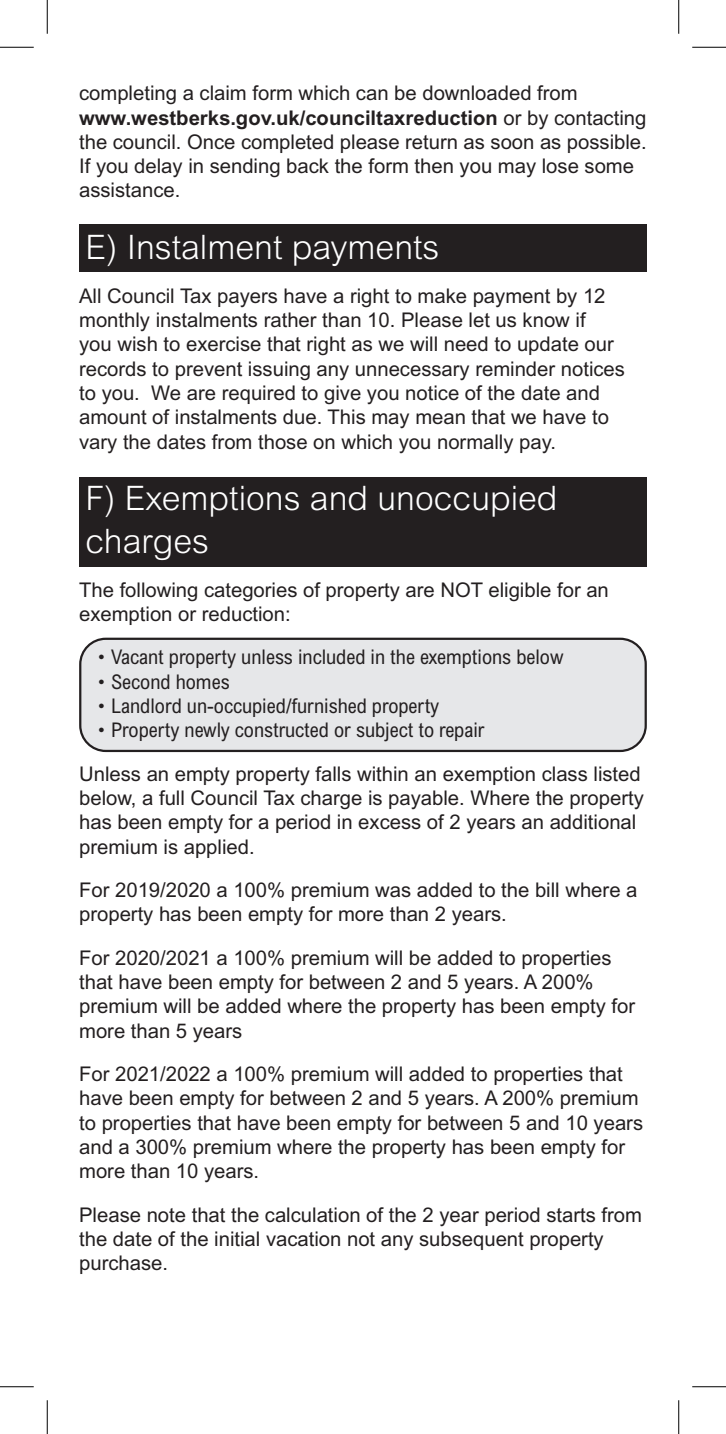
<style>
.page{position:relative;width:726px;height:1434px;background:#fff}
.page>*{position:absolute;margin:0;border:0;box-sizing:border-box;transform-origin:0 0}
.t1{font:300 33.75px/42.8px "Arial MT Std";color:#fff}
.t2{font:20.25px/24.3px "Arial MT Std";color:#231f20}
.t3{font:condensed 20.25px "Arial MT Std";color:#231f20}
.s1{font-weight:700}
</style>
<div class="page">
<div style="left:79px;top:224px;width:568px;height:48px;background:#231f20"></div>
<div style="left:79px;top:478px;width:568px;height:89px;background:#231f20"></div>
<div style="left:80px;top:639px;width:566px;height:112px;background:#e6e7e9;border-radius:26px"></div>
<div style="left:79px;top:638px;width:568px;height:114px;border:2px solid #231f20;border-radius:26px"></div>
<hr style="left:0;top:47px;width:34px;height:1px;background:#000">
<hr style="left:692px;top:47px;width:34px;height:1px;background:#000">
<hr style="left:0;top:1386px;width:34px;height:1px;background:#000">
<hr style="left:692px;top:1386px;width:34px;height:1px;background:#000">
<hr style="left:47px;top:0;width:1px;height:34px;background:#000">
<hr style="left:47px;top:1400px;width:1px;height:34px;background:#000">
<hr style="left:678px;top:0;width:1px;height:34px;background:#000">
<hr style="left:678px;top:1400px;width:1px;height:34px;background:#000">
<p class="t2" style="left:79px;top:81px;width:569px">completing a claim form which can be downloaded from <span class="s1">www.westberks.gov.uk/counciltaxreduction</span> or by contacting the council. Once completed please return as soon as possible.<br>If you delay in sending back the form then you may lose some assistance.</p>
<h1 class="t1" style="left:86px;top:226px;width:355px">E) Instalment payments</h1>
<p class="t2" style="left:79px;top:283px;width:547px">All Council Tax payers have a right to make payment by 12 monthly instalments rather than 10. Please let us know if<br>you wish to exercise that right as we will need to update our records to prevent issuing any unnecessary reminder notices to you. We are required to give you notice of the date and amount of instalments due. This may mean that we have to vary the dates from those on which you normally pay.</p>
<h1 class="t1" style="left:86px;top:477px;width:474px">F) Exemptions and unoccupied charges</h1>
<p class="t2" style="left:79px;top:577px;width:531px">The following categories of property are NOT eligible for an exemption or reduction:</p>
<p class="t3" style="left:98px;top:645px;width:467px">• Vacant property unless included in the exemptions below</p>
<p class="t3" style="left:98px;top:669px;width:133px">• Second homes</p>
<p class="t3" style="left:98px;top:693px;width:342px">• Landlord un-occupied/furnished property</p>
<p class="t3" style="left:98px;top:718px;width:388px">• Property newly constructed or subject to repair</p>
<p class="t2" style="left:79px;top:761px;width:566px">Unless an empty property falls within an exemption class listed below, a full Council Tax charge is payable. Where the property has been empty for a period in excess of 2 years an additional premium is applied.</p>
<p class="t2" style="left:79px;top:878px;width:560px">For 2019/2020 a 100% premium was added to the bill where a property has been empty for more than 2 years.</p>
<p class="t2" style="left:79px;top:945px;width:557px">For 2020/2021 a 100% premium will be added to properties that have been empty for between 2 and 5 years. A 200% premium will be added where the property has been empty for more than 5 years</p>
<p class="t2" style="left:79px;top:1062px;width:565px">For 2021/2022 a 100% premium will added to properties that have been empty for between 2 and 5 years. A 200% premium to properties that have been empty for between 5 and 10 years and a 300% premium where the property has been empty for more than 10 years.</p>
<p class="t2" style="left:79px;top:1202px;width:564px">Please note that the calculation of the 2 year period starts from the date of the initial vacation not any subsequent property purchase.</p>
</div>
